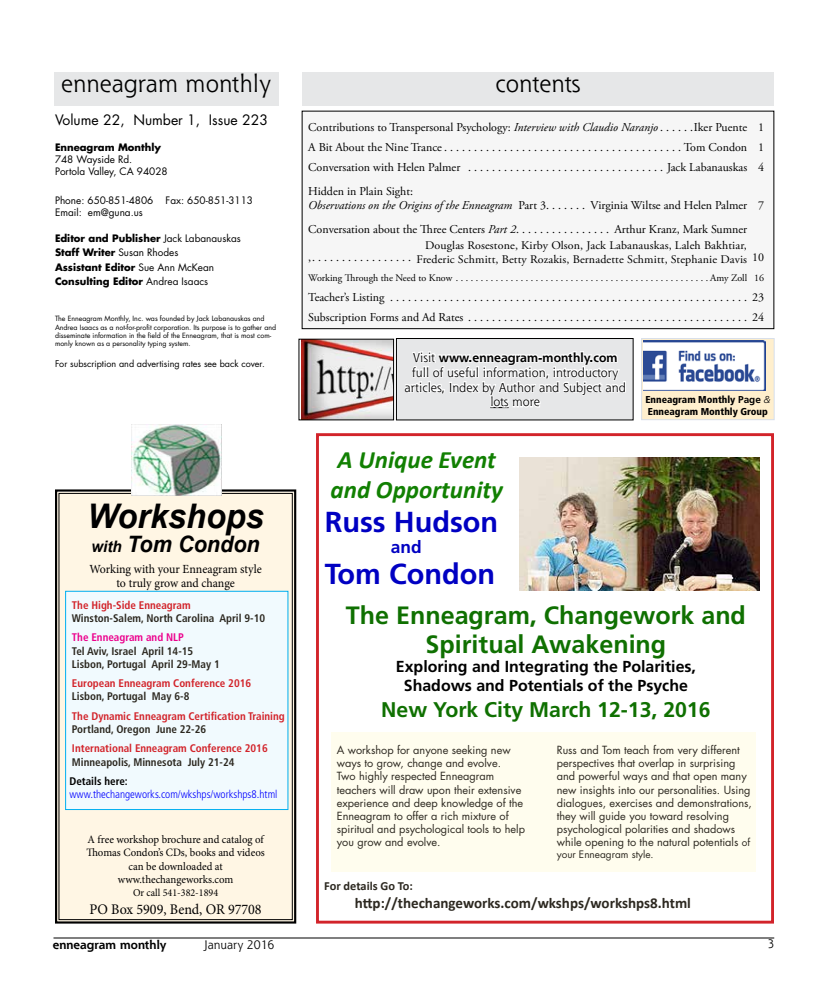
<style>
.page{position:relative;width:828px;height:1008px;background:#fff}
.page>*{position:absolute;margin:0;border:0;box-sizing:border-box;transform-origin:0 0}
.t1{font:italic 700 33.9px "Arial";color:#000;scale:.96 1}
.t2{font:700 28.9px "Frutiger LT Std";color:#0000c2}
.t3{font:700 25.1px/28.9px "Frutiger LT Std";color:#0f7001;text-align:center}
.t4{font:italic 700 25.1px/30.1px "Calibri";color:#118002}
.t5{font:24px "Shannon Std";color:#000}
.t6{font:italic 700 22.6px "Arial";color:#000;scale:.96 1}
.t7{font:700 21.2px "Frutiger LT Std";color:#0f7001}
.t8{font:700 17.4px "Frutiger LT Std";color:#0000c2}
.t9{font:700 15.9px/19.1px "Frutiger LT Std";color:#000;text-align:center}
.t10{font:700 15px "Calibri";color:#2c2820}
.t11{font:14.7px "Minion Pro";color:#000;scale:.96 1}
.t12{font:14px "Futura Std";color:#000}
.t13{font:12.5px/15px "Shannon Std";color:#000;text-align:center}
.t14{font:12.4px/14.9px "Minion Pro";letter-spacing:-.005em;color:#000;text-align:center;scale:.96 1}
.t15{font:700 12.4px "Calibri";color:#2c2820}
.t16{font:12px "Adobe Garamond Pro";color:#000}
.t17{font:italic 12px/14px "Adobe Garamond Pro";color:#000}
.t18{font:700 12px "Shannon Std";color:#000}
.t19{font:12px "Shannon Std";color:#000}
.t20{font:11.6px "Adobe Garamond Pro";letter-spacing:.01em;color:#000}
.t21{font:11.3px/13.6px "Minion Pro";letter-spacing:-.005em;color:#000;text-align:center;scale:.96 1}
.t22{font:700 condensed 11px/13.2px "Frutiger LT Std";color:#2c2820}
.t23{font:700 condensed 11px "Frutiger LT Std";color:#d2232a}
.t24{font:300 condensed 11px "Frutiger LT Std";color:#00f}
.t25{font:700 condensed 11px "Frutiger LT Std";color:#ec008c}
.t26{font:700 condensed 11px "Frutiger LT Std";color:#000}
.t27{font:10.9px/13.1px "Futura Std";color:#2c2820}
.t28{font:10.5px "Minion Pro";color:#000;scale:.96 1}
.t29{font:700 10px/14.4px "Futura Std";color:#000}
.t30{font:10px "Adobe Garamond Pro";color:#000}
.t31{font:10px/12px "Futura Std";color:#000}
.t32{font:900 condensed 10px/12px "Frutiger LT Std";color:#000}
.t33{font:10px "Futura Std";color:#2c2820}
.t34{font:9px "Futura Std";color:#000}
.t35{font:7px/8.4px "Futura Std";color:#000}
.s1{font-weight:400}
.s2{font-size:15.8px}
.s3{font-style:italic}
.s4{font-style:normal}
.s5{font-weight:700}
.s6{font-weight:700;font-stretch:normal}
.s7{font-weight:300;font-style:italic;font-stretch:normal}
.s8{font-size:10px}
</style>
<div class="page">
<hr style="left:54px;top:938px;width:720px;height:1px;background:#000">
<div style="left:302px;top:72px;width:472px;height:34px;background:#e6e7e8"></div>
<div style="left:54px;top:72px;width:224px;height:34px;background:#e6e7e8"></div>
<div style="left:302px;top:111px;width:472px;height:218px;background:#f6f6f6"></div>
<div style="left:302px;top:111px;width:472px;height:218px;border:1px solid #000"></div>
<div style="left:642px;top:339px;width:132px;height:81px;background:#ffefcd"></div>
<div style="left:642px;top:338px;width:132px;height:82px;border:1px solid #d7dfeb"></div>
<div style="left:396px;top:339px;width:237px;height:81px;background:#e6e7e8"></div>
<svg style="left:404px;top:351px;width:222px;height:58px"></svg>
<div style="left:396px;top:338px;width:237px;height:82px;border:1px solid #000"></div>
<img style="left:301px;top:341px;width:91px;height:77px">
<div style="left:299px;top:339px;width:95px;height:81px;border:1px solid #000"></div>
<img style="left:643px;top:341px;width:123px;height:49px">
<svg style="left:55px;top:488px;width:242px;height:436px;background:#f0e8d7"></svg>
<div style="left:59px;top:493px;width:234px;height:427px;border:1px solid #000"></div>
<div style="left:66px;top:591px;width:222px;height:219px;background:#f1fafe"></div>
<div style="left:65px;top:591px;width:223px;height:219px;border:1px solid #00aeef"></div>
<img style="left:131px;top:424px;width:90px;height:72px">
<div style="left:316px;top:433px;width:458px;height:491px;border:3px solid #d2232a"></div>
<div style="left:331px;top:732px;width:424px;height:140px;background:#fffdee"></div>
<img style="left:519px;top:458px;width:241px;height:133px">
<h3 class="t5" style="left:61px;top:68px;width:211px">enneagram monthly</h3>
<h3 class="t5" style="left:496px;top:68px;width:86px">contents</h3>
<p class="t12" style="left:55px;top:111px;width:214px">Volume 22, Number 1, Issue 223</p>
<p class="t29" style="left:55px;top:140px;width:107px">Enneagram Monthly</p>
<p class="t31" style="left:55px;top:153px;width:114px">748 Wayside Rd.<br>Portola Valley, CA 94028</p>
<p class="t31" style="left:55px;top:194px;width:200px">Phone: 650-851-4806 Fax: 650-851-3113<br>Email: em@guna.us</p>
<p class="t29" style="left:55px;top:231px;width:187px">Editor and Publisher <span class="s1">Jack Labanauskas<br></span>Staff Writer <span class="s1">Susan Rhodes<br></span>Assistant Editor <span class="s1">Sue Ann McKean<br></span>Consulting Editor <span class="s1">Andrea Isaacs</span></p>
<p class="t35" style="left:55px;top:315px;width:223px">The Enneagram Monthly, Inc. was founded by Jack Labanauskas and Andrea Isaacs as a not-for-profit corporation. Its purpose is to gather and disseminate information in the field of the Enneagram, that is most com&shy;monly known as a personality typing system.</p>
<p class="t34" style="left:55px;top:358px;width:211px">For subscription and advertising rates see back cover.</p>
<h1 class="t1" style="left:88px;top:494px;width:185px">Workshops</h1>
<h3 class="t6" style="left:91px;top:529px;width:177px"><span class="s2">with</span> Tom Condon</h3>
<p class="t14" style="left:89px;top:561px;width:181px">Working with your Enneagram style to truly grow and change</p>
<p class="t23" style="left:72px;top:598px;width:120px">The High-Side Enneagram</p>
<p class="t22" style="left:72px;top:612px;width:195px">Winston-Salem, North Carolina April 9-10</p>
<p class="t25" style="left:72px;top:631px;width:113px">The Enneagram and NLP</p>
<p class="t22" style="left:72px;top:644px;width:149px">Tel Aviv, Israel April 14-15<br>Lisbon, Portugal April 29-May 1</p>
<p class="t23" style="left:72px;top:677px;width:181px">European Enneagram Conference 2016</p>
<p class="t22" style="left:72px;top:690px;width:119px">Lisbon, Portugal May 6-8</p>
<p class="t23" style="left:72px;top:710px;width:214px">The Dynamic Enneagram Certification Training</p>
<p class="t22" style="left:72px;top:723px;width:136px">Portland, Oregon June 22-26</p>
<p class="t23" style="left:72px;top:742px;width:197px">International Enneagram Conference 2016</p>
<p class="t22" style="left:72px;top:755px;width:164px">Minneapolis, Minnesota July 21-24</p>
<p class="t26" style="left:69px;top:775px;width:60px">Details here:</p>
<p class="t24" style="left:69px;top:788px;width:210px">www.thechangeworks.com/wkshps/workshps8.html</p>
<p class="t21" style="left:86px;top:832px;width:187px">A free workshop brochure and catalog of<br>Thomas Condon’s CDs, books and videos can be downloaded at www.thechangeworks.com</p>
<p class="t28" style="left:133px;top:886px;width:90px">Or call 541-382-1894</p>
<p class="t11" style="left:90px;top:899px;width:181px">PO Box 5909, Bend, OR 97708</p>
<p class="t16" style="left:308px;top:120px;width:356px">Contributions to Transpersonal Psychology: <span class="s3">Interview with Claudio Naranjo</span> .....</p>
<p class="t16" style="left:694px;top:120px;width:72px">Iker Puente 1</p>
<p class="t16" style="left:308px;top:140px;width:140px">A Bit About the Nine Trance .......................................</p>
<p class="t16" style="left:684px;top:140px;width:82px">Tom Condon 1</p>
<p class="t16" style="left:308px;top:160px;width:160px">Conversation with Helen Palmer ..................................</p>
<p class="t16" style="left:667px;top:160px;width:99px">Jack Labanauskas 4</p>
<p class="t17" style="left:308px;top:184px;width:242px"><span class="s4">Hidden in Plain Sight:<br></span>Observations on the Origins of the Enneagram <span class="s4">Part 3 .......</span></p>
<p class="t16" style="left:590px;top:198px;width:175px">Virginia Wiltse and Helen Palmer 7</p>
<p class="t16" style="left:308px;top:222px;width:212px">Conversation about the Three Centers <span class="s3">Part 2</span> ................</p>
<p class="t16" style="left:614px;top:222px;width:134px">Arthur Kranz, Mark Sumner</p>
<p class="t20" style="left:425px;top:238px;width:323px">Douglas Rosestone, Kirby Olson, Jack Labanauskas, Laleh Bakhtiar,</p>
<p class="t16" style="left:308px;top:250px;width:8px">, .................</p>
<p class="t20" style="left:417px;top:253px;width:349px">Frederic Schmitt, Betty Rozakis, Bernadette Schmitt, Stephanie Davis <sup>10</sup></p>
<p class="t30" style="left:308px;top:272px;width:148px">Working Through the Need to Know ...................................................</p>
<p class="t30" style="left:710px;top:272px;width:56px">Amy Zoll 16</p>
<p class="t16" style="left:308px;top:290px;width:81px">Teacher’s Listing ............................................................</p>
<p class="t16" style="left:752px;top:290px;width:13px">23</p>
<p class="t16" style="left:308px;top:310px;width:160px">Subscription Forms and Ad Rates ...............................................</p>
<p class="t16" style="left:752px;top:310px;width:13px">24</p>
<p class="t13" style="left:405px;top:349px;width:223px">Visit <span class="s5">www.enneagram-monthly.com </span>full of useful information, introductory articles, Index by Author and Subject and lots more</p>
<p class="t32" style="left:645px;top:394px;width:126px">Enneagram Monthly <span class="s6">Page</span> <span class="s7">&amp;<br></span>Enneagram Monthly Group</p>
<h3 class="t4" style="left:331px;top:444px;width:174px">A Unique Event and Opportunity</h3>
<h2 class="t2" style="left:325px;top:505px;width:175px">Russ Hudson</h2>
<h3 class="t8" style="left:391px;top:537px;width:32px">and</h3>
<h2 class="t2" style="left:325px;top:557px;width:172px">Tom Condon</h2>
<h3 class="t3" style="left:346px;top:601px;width:402px">The Enneagram, Changework and<br>Spiritual Awakening</h3>
<h3 class="t9" style="left:396px;top:657px;width:302px">Exploring and Integrating the Polarities,<br>Shadows and Potentials of the Psyche</h3>
<h3 class="t7" style="left:381px;top:697px;width:331px">New York City March 12-13, 2016</h3>
<p class="t27" style="left:337px;top:744px;width:190px">A workshop for anyone seeking new ways to grow, change and evolve.<br>Two highly respected Enneagram teachers will draw upon their extensive experience and deep knowledge of the Enneagram to offer a rich mixture of spiritual and psychological tools to help you grow and evolve.</p>
<p class="t27" style="left:557px;top:744px;width:197px">Russ and Tom teach from very different perspectives that overlap in surprising and powerful ways and that open many new insights into our personalities. Using dialogues, exercises and demonstrations, they will guide you toward resolving psychological polarities and shadows while opening to the natural potentials <span class="s8">of</span></p>
<p class="t33" style="left:557px;top:848px;width:98px">your Enneagram style.</p>
<p class="t15" style="left:324px;top:878px;width:90px">For details Go To:</p>
<p class="t10" style="left:355px;top:893px;width:338px">http://thechangeworks.com/wkshps/workshps8.html</p>
<p class="t18" style="left:53px;top:937px;width:115px">enneagram monthly</p>
<p class="t19" style="left:204px;top:937px;width:72px">January 2016</p>
<p class="t19" style="left:767px;top:936px;width:8px">3</p>
</div>
